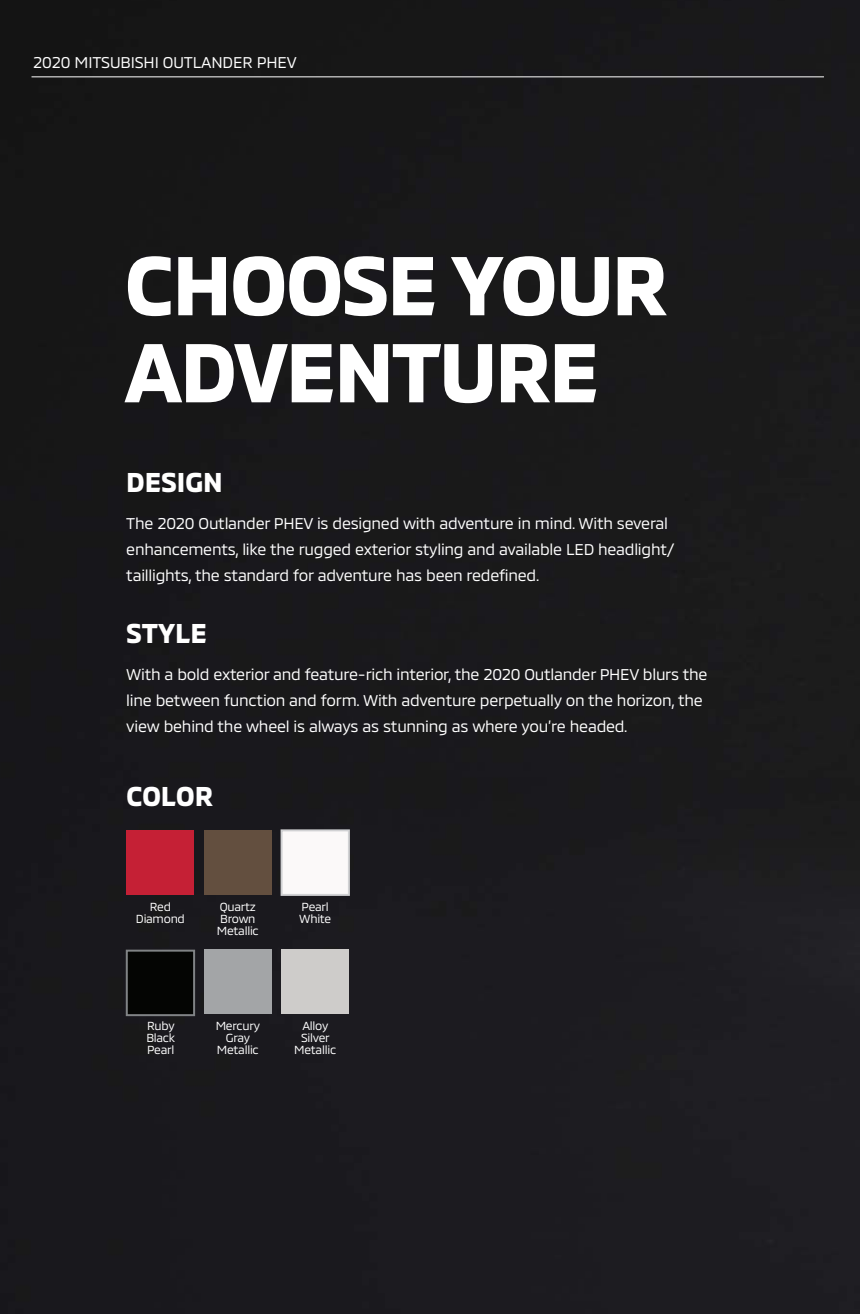
<style>
.page{position:relative;width:860px;height:1314px;background:#19191c}
.page>*{position:absolute;margin:0;border:0;box-sizing:border-box;transform-origin:0 0}
.t1{font:700 85.6px/87px "MMC";letter-spacing:-.03em;color:#fff}
.t2{font:700 28px "MMC";letter-spacing:-.01em;color:#fff}
.Body_Copy{font:16px/26px "MMC";letter-spacing:-.015em;color:#fff}
.t3{font:12px "MMC";letter-spacing:-.02em;color:#fff}
</style>
<div class="page">
<hr style="left:32px;top:76px;width:792px;height:1px;background:#fff">
<div style="left:204px;top:830px;width:67px;height:65px;background:#634f3f"></div>
<div style="left:127px;top:830px;width:67px;height:65px;background:#c52035"></div>
<div style="left:126px;top:950px;width:69px;height:66px;background:#040503;border:2px solid #808385"></div>
<div style="left:280px;top:829px;width:70px;height:67px;background:#fbf9f9;border:2px solid #d1d2d4"></div>
<div style="left:204px;top:950px;width:67px;height:64px;background:#a3a5a7"></div>
<div style="left:281px;top:950px;width:68px;height:64px;background:#ceccca"></div>
<p class="Body_Copy" style="left:33px;top:47px;width:265px">2020 MITSUBISHI OUTLANDER PHEV</p>
<p class="t1" style="left:124px;top:232px;width:545px">CHOOSE YOUR<br>ADVENTURE</p>
<p class="t2" style="left:126px;top:460px;width:98px">DESIGN</p>
<p class="Body_Copy" style="left:126px;top:508px;width:549px">The 2020 Outlander PHEV is designed with adventure in mind. With several enhancements, like the rugged exterior styling and available LED headlight/ taillights, the standard for adventure has been redefined.</p>
<p class="t2" style="left:126px;top:611px;width:82px">STYLE</p>
<p class="Body_Copy" style="left:126px;top:660px;width:582px">With a bold exterior and feature-rich interior, the 2020 Outlander PHEV blurs the line between function and form. With adventure perpetually on the horizon, the view behind the wheel is always as stunning as where you’re headed.</p>
<p class="t2" style="left:126px;top:774px;width:89px">COLOR</p>
<p class="t3" style="left:150px;top:897px;width:23px">Red</p>
<p class="t3" style="left:136px;top:909px;width:50px">Diamond</p>
<p class="t3" style="left:220px;top:897px;width:38px">Quartz</p>
<p class="t3" style="left:220px;top:909px;width:37px">Brown</p>
<p class="t3" style="left:217px;top:921px;width:43px">Metallic</p>
<p class="t3" style="left:147px;top:1016px;width:29px">Ruby</p>
<p class="t3" style="left:146px;top:1028px;width:30px">Black</p>
<p class="t3" style="left:147px;top:1040px;width:29px">Pearl</p>
<p class="t3" style="left:216px;top:1017px;width:46px">Mercury</p>
<p class="t3" style="left:226px;top:1029px;width:26px">Gray</p>
<p class="t3" style="left:217px;top:1041px;width:43px">Metallic</p>
<p class="t3" style="left:301px;top:897px;width:29px">Pearl</p>
<p class="t3" style="left:299px;top:909px;width:34px">White</p>
<p class="t3" style="left:302px;top:1017px;width:27px">Alloy</p>
<p class="t3" style="left:301px;top:1029px;width:30px">Silver</p>
<p class="t3" style="left:294px;top:1041px;width:43px">Metallic</p>
</div>
